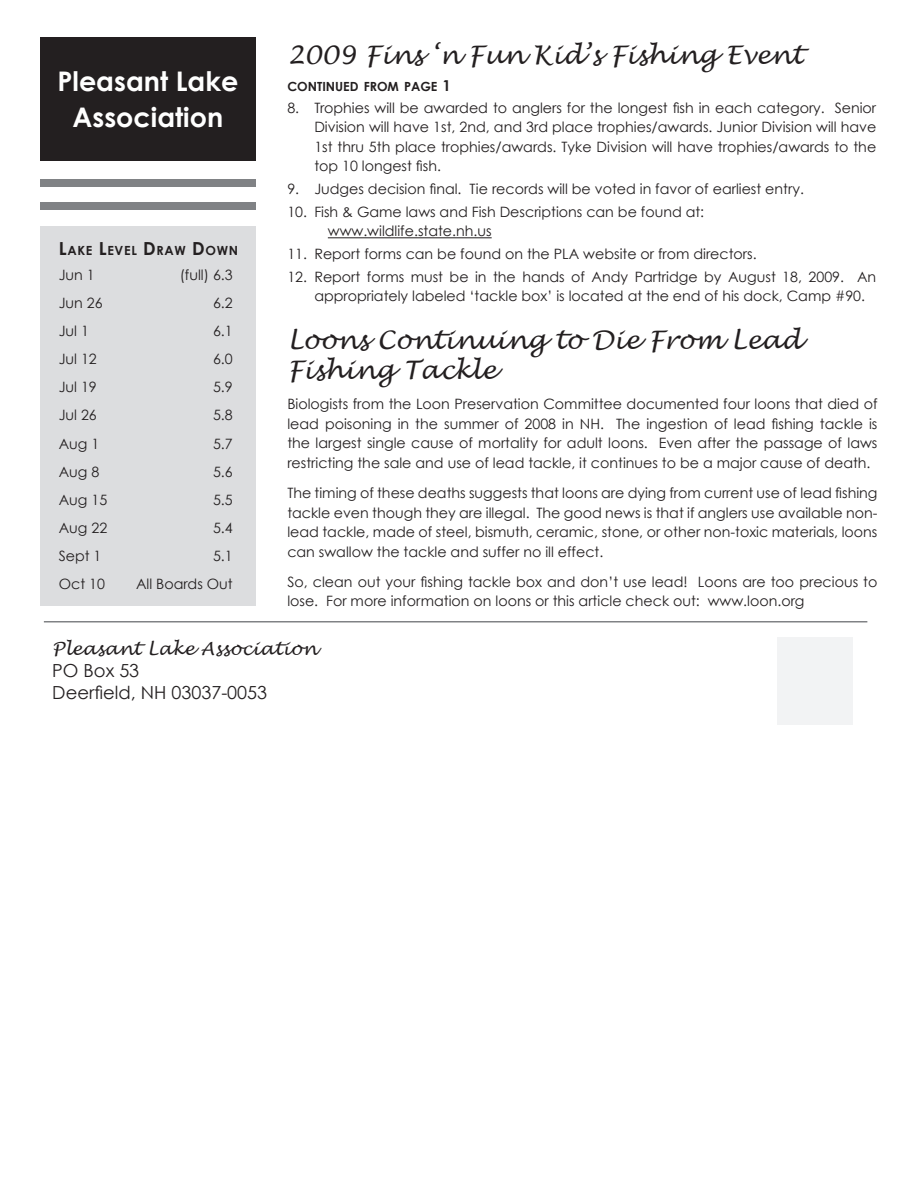
<style>
.page{position:relative;width:918px;height:1188px;background:#fff}
.page>*{position:absolute;margin:0;border:0;box-sizing:border-box;transform-origin:0 0}
.t1{font:700 27px/36px "Century Gothic";color:#fff;text-align:center}
.t2{font:italic 25.5px/30.6px "Lucida Handwriting";color:#231f20}
.t3{font:18px/21.6px "Century Gothic";color:#231f20}
.t4{font:italic 18px "Lucida Handwriting";color:#231f20}
.t5{font:14.25px/19.5px "Century Gothic";color:#231f20;text-align:justify}
.t6{font:700 12.6px "Century Gothic";color:#231f20}
.t7{font:700 12.6px "Century Gothic";letter-spacing:.055em;color:#231f20}
.s1{font-size:18px}
.s2{font-size:15px}
</style>
<div class="page">
<div style="left:40px;top:179px;width:216px;height:8px;background:#808285"></div>
<div style="left:40px;top:203px;width:216px;height:7px;background:#808285"></div>
<div style="left:40px;top:37px;width:216px;height:124px;background:#231f20"></div>
<div style="left:40px;top:227px;width:216px;height:379px;background:#dcdddf"></div>
<hr style="left:44px;top:621px;width:823px;height:1px;background:#808285">
<div style="left:777px;top:637px;width:75px;height:88px;background:#f2f3f4"></div>
<hr style="left:328px;top:237px;width:164px;height:1px;background:#231f20">
<h1 class="t1" style="left:57px;top:63px;width:182px">Pleasant Lake<br>Association</h1>
<p class="t7" style="left:59px;top:242px;width:181px"><span class="s1">L</span>AKE <span class="s1">L</span>EVEL <span class="s1">D</span> RAW <span class="s1">D</span>OWN</p>
<p class="t5" style="left:59px;top:265px;width:38px">Jun 1</p>
<p class="t5" style="left:180px;top:265px;width:55px">(full) 6.3</p>
<p class="t5" style="left:59px;top:293px;width:45px">Jun 26</p>
<p class="t5" style="left:213px;top:293px;width:21px">6.2</p>
<p class="t5" style="left:59px;top:321px;width:32px">Jul 1</p>
<p class="t5" style="left:213px;top:321px;width:21px">6.1</p>
<p class="t5" style="left:59px;top:349px;width:40px">Jul 12</p>
<p class="t5" style="left:213px;top:349px;width:21px">6.0</p>
<p class="t5" style="left:59px;top:377px;width:40px">Jul 19</p>
<p class="t5" style="left:213px;top:377px;width:21px">5.9</p>
<p class="t5" style="left:59px;top:405px;width:40px">Jul 26</p>
<p class="t5" style="left:213px;top:405px;width:21px">5.8</p>
<p class="t5" style="left:59px;top:434px;width:42px">Aug 1</p>
<p class="t5" style="left:213px;top:434px;width:21px">5.7</p>
<p class="t5" style="left:59px;top:462px;width:42px">Aug 8</p>
<p class="t5" style="left:213px;top:462px;width:21px">5.6</p>
<p class="t5" style="left:59px;top:490px;width:50px">Aug 15</p>
<p class="t5" style="left:213px;top:490px;width:21px">5.5</p>
<p class="t5" style="left:59px;top:518px;width:50px">Aug 22</p>
<p class="t5" style="left:213px;top:518px;width:21px">5.4</p>
<p class="t5" style="left:59px;top:546px;width:44px">Sept 1</p>
<p class="t5" style="left:213px;top:546px;width:21px">5.1</p>
<p class="t5" style="left:59px;top:574px;width:48px">Oct 10</p>
<p class="t5" style="left:136px;top:574px;width:98px">All Boards Out</p>
<h2 class="t2" style="left:287px;top:41px;width:517px">2009 Fins ‘n Fun Kid’s Fishing Event</h2>
<p class="t6" style="left:287px;top:78px;width:165px">CONTINUED FROM PAGE <span class="s2">1</span></p>
<p class="t5" style="left:314px;top:98px;width:563px;text-indent:-27px">8. Trophies will be awarded to anglers for the longest fish in each category. Senior Division will have 1st, 2nd, and 3rd place trophies/awards. Junior Division will have 1st thru 5th place trophies/awards. Tyke Division will have trophies/awards to the top 10 longest fish.</p>
<p class="t5" style="left:287px;top:179px;width:518px">9. Judges decision final. Tie records will be voted in favor of earliest entry.</p>
<p class="t5" style="left:328px;top:202px;width:378px;text-indent:-40px">10. Fish &amp; Game laws and Fish Descriptions can be found at: www.wildlife.state.nh.us</p>
<p class="t5" style="left:287px;top:244px;width:471px">11. Report forms can be found on the PLA website or from directors.</p>
<p class="t5" style="left:314px;top:267px;width:563px;text-indent:-27px">12. Report forms must be in the hands of Andy Partridge by August 18, 2009. An appropriately labeled ‘tackle box’ is located at the end of his dock, Camp #90.</p>
<h2 class="t2" style="left:287px;top:325px;width:516px">Loons Continuing to Die From Lead<br>Fishing Tackle</h2>
<p class="t5" style="left:287px;top:394px;width:592px">Biologists from the Loon Preservation Committee documented four loons that died of lead poisoning in the summer of 2008 in NH. The ingestion of lead fishing tackle is the largest single cause of mortality for adult loons. Even after the passage of laws restricting the sale and use of lead tackle, it continues to be a major cause of death.</p>
<p class="t5" style="left:287px;top:483px;width:592px">The timing of these deaths suggests that loons are dying from current use of lead fishing tackle even though they are illegal. The good news is that if anglers use available non&shy;lead tackle, made of steel, bismuth, ceramic, stone, or other non-toxic materials, loons can swallow the tackle and suffer no ill effect.</p>
<p class="t5" style="left:287px;top:572px;width:592px">So, clean out your fishing tackle box and don’t use lead! Loons are too precious to lose. For more information on loons or this article check out: www.loon.org</p>
<p class="t4" style="left:52px;top:638px;width:266px">Pleasant Lake Association</p>
<p class="t3" style="left:52px;top:659px;width:216px">PO Box 53<br>Deerfield, NH 03037-0053</p>
</div>
